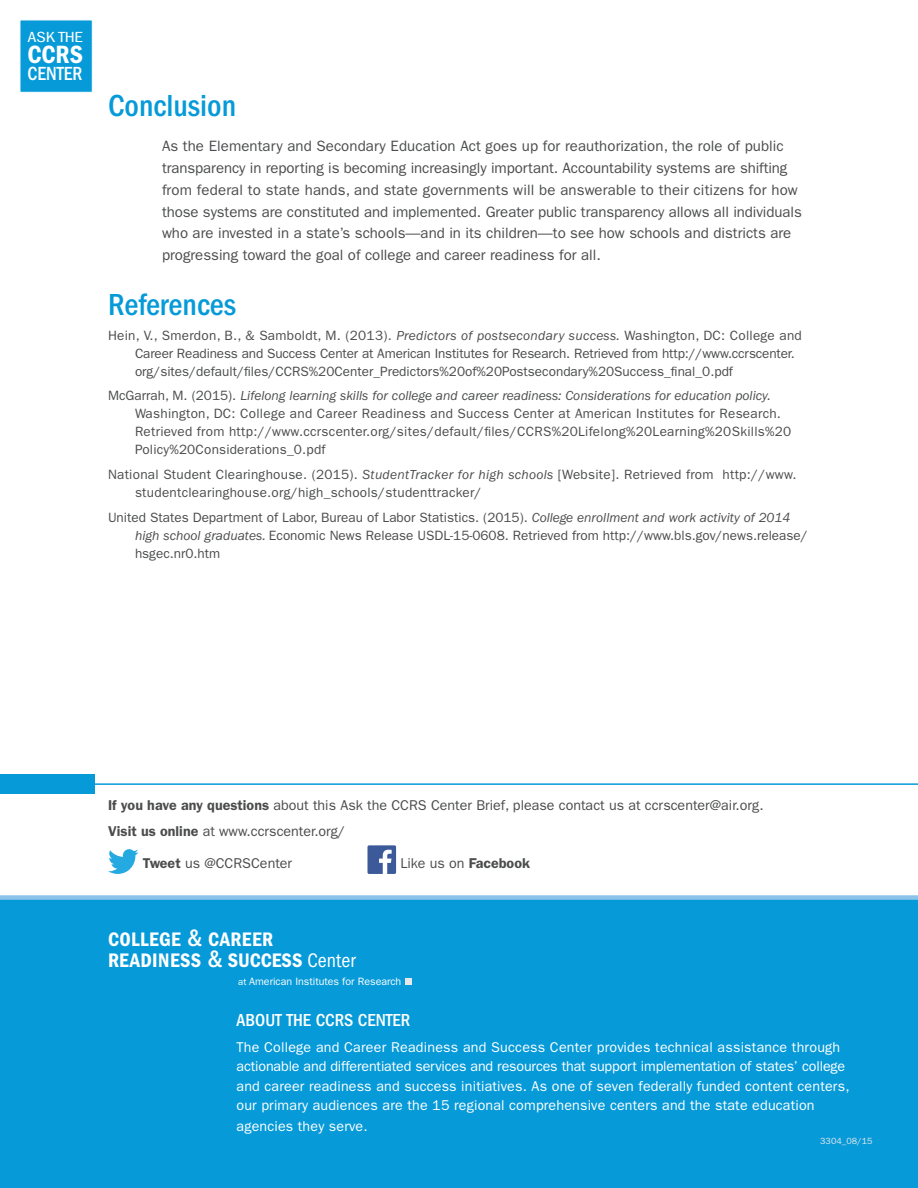
<style>
.page{position:relative;width:918px;height:1188px;background:#fff}
.page>*{position:absolute;margin:0;border:0;box-sizing:border-box;transform-origin:0 0}
.t1{font:500 condensed 31.5px "ITC Franklin Gothic Std";color:#069ad9}
.t2{font:25.8px "ITC Franklin Gothic Std Dm Cd";color:#fff}
.t3{font:20.25px/21.3px "ITC Franklin Gothic Std Dm Cd";letter-spacing:.02em;color:#fff}
.t4{font:500 condensed 19.65px "ITC Franklin Gothic Std";color:#fff;scale:.96 1}
.t5{font:500 condensed 18px "ITC Franklin Gothic Std";color:#fff}
.t6{font:condensed 15.15px "ITC Franklin Gothic Std";letter-spacing:-.01em;color:#fff;scale:1.21 1}
.t7{font:15px/21.8px "ITC Franklin Gothic Std";color:#4b4c4d}
.t8{font:14.25px/19px "ITC Franklin Gothic Std";letter-spacing:.01em;color:#fff}
.t9{font:14.25px "ITC Franklin Gothic Std";color:#4b4c4d}
.t10{font:13.5px/18px "ITC Franklin Gothic Std";letter-spacing:.015em;color:#4b4c4d}
.t11{font:10.65px "ITC Franklin Gothic Std";color:#fff}
.t12{font:9px "ITC Franklin Gothic Std";color:#e6e7e9}
.s1{font-style:italic}
.s2{font-weight:600}
.s3{font-family:"ITC Franklin Gothic Std";font-weight:500;font-stretch:condensed;font-size:24.6px}
.s4{font-family:"ITC Franklin Gothic Std";font-stretch:condensed}
.s5{font-size:9.6px}
</style>
<div class="page">
<div style="left:0;top:774px;width:94px;height:20px;background:#069ad9"></div>
<div style="left:0;top:898px;width:918px;height:290px;background:#069ad9"></div>
<div style="left:405px;top:978px;width:6px;height:7px;background:#e6e7e9"></div>
<svg style="left:108px;top:849px;width:30px;height:25px"></svg>
<div style="left:368px;top:845px;width:28px;height:29px;background:#3c5a99;border-radius:2px"></div>
<svg style="left:379px;top:850px;width:13px;height:24px"></svg>
<hr style="left:76px;top:783px;width:842px;height:2px;background:#069ad9">
<div style="left:0;top:895px;width:918px;height:5px;background:#8bc3ea"></div>
<div style="left:20px;top:20px;width:73px;height:73px;background:#069ad9;border:1px solid #fff"></div>
<p class="t6" style="left:27px;top:29px;width:47px">ASK THE</p>
<h2 class="t2" style="left:27px;top:39px;width:57px">CCRS</h2>
<h3 class="t4" style="left:27px;top:62px;width:59px">CENTER</h3>
<h2 class="t1" style="left:108px;top:88px;width:130px">Conclusion</h2>
<p class="t7" style="left:162px;top:136px;width:641px">As the Elementary and Secondary Education Act goes up for reauthorization, the role of public transparency in reporting is becoming increasingly important. Accountability systems are shifting from federal to state hands, and state governments will be answerable to their citizens for how those systems are constituted and implemented. Greater public transparency allows all individuals who are invested in a state’s schools—and in its children—to see how schools and districts are progressing toward the goal of college and career readiness for all.</p>
<h2 class="t1" style="left:108px;top:287px;width:130px">References</h2>
<p class="t10" style="left:135px;top:326px;width:668px;text-indent:-27px">Hein, V., Smerdon, B., &amp; Samboldt, M. (2013). <span class="s1">Predictors of postsecondary success.</span> Washington, DC: College and<br>Career Readiness and Success Center at American Institutes for Research. Retrieved from http://www.ccrscenter. org/sites/default/files/CCRS%20Center_Predictors%20of%20Postsecondary%20Success_final_0.pdf</p>
<p class="t10" style="left:135px;top:387px;width:658px;text-indent:-27px">McGarrah, M. (2015). <span class="s1">Lifelong learning skills for college and career readiness: Considerations for education policy.<br></span>Washington, DC: College and Career Readiness and Success Center at American Institutes for Research.<br>Retrieved from http://www.ccrscenter.org/sites/default/files/CCRS%20Lifelong%20Learning%20Skills%20<br>Policy%20Considerations_0.pdf</p>
<p class="t10" style="left:135px;top:466px;width:663px;text-indent:-27px">National Student Clearinghouse. (2015). <span class="s1">StudentTracker for high schools</span> [Website]. Retrieved from http://www. studentclearinghouse.org/high_schools/studenttracker/</p>
<p class="t10" style="left:135px;top:508px;width:674px;text-indent:-27px">United States Department of Labor, Bureau of Labor Statistics. (2015). <span class="s1">College enrollment and work activity of 2014 high school graduates.</span> Economic News Release USDL-15-0608. Retrieved from http://www.bls.gov/news.release/ hsgec.nr0.htm</p>
<p class="t9" style="left:108px;top:797px;width:657px"><span class="s2">If you have any questions</span> about this Ask the CCRS Center Brief, please contact us at ccrscenter@air.org.</p>
<p class="t9" style="left:108px;top:823px;width:239px"><span class="s2">Visit us online</span> at www.ccrscenter.org/</p>
<p class="t9" style="left:143px;top:855px;width:151px"><span class="s2">Tweet</span> us @CCRSCenter</p>
<p class="t9" style="left:400px;top:855px;width:131px">Like us on <span class="s2">Facebook</span></p>
<h3 class="t3" style="left:108px;top:929px;width:249px">COLLEGE <span class="s3">&amp;</span> CAREER<br>READINESS <span class="s3">&amp;</span> SUCCESS <span class="s4">Center</span></h3>
<p class="t11" style="left:238px;top:975px;width:165px"><span class="s5">at</span> American Institutes for Research</p>
<h2 class="t5" style="left:237px;top:1010px;width:175px">ABOUT THE CCRS CENTER</h2>
<p class="t8" style="left:237px;top:1038px;width:615px">The College and Career Readiness and Success Center provides technical assistance through actionable and differentiated services and resources that support implementation of states’ college and career readiness and success initiatives. As one of seven federally funded content centers, our primary audiences are the 15 regional comprehensive centers and the state education</p>
<p class="t8" style="left:237px;top:1116px;width:133px">agencies they serve.</p>
<p class="t12" style="left:820px;top:1136px;width:54px">3304_08/15</p>
</div>
